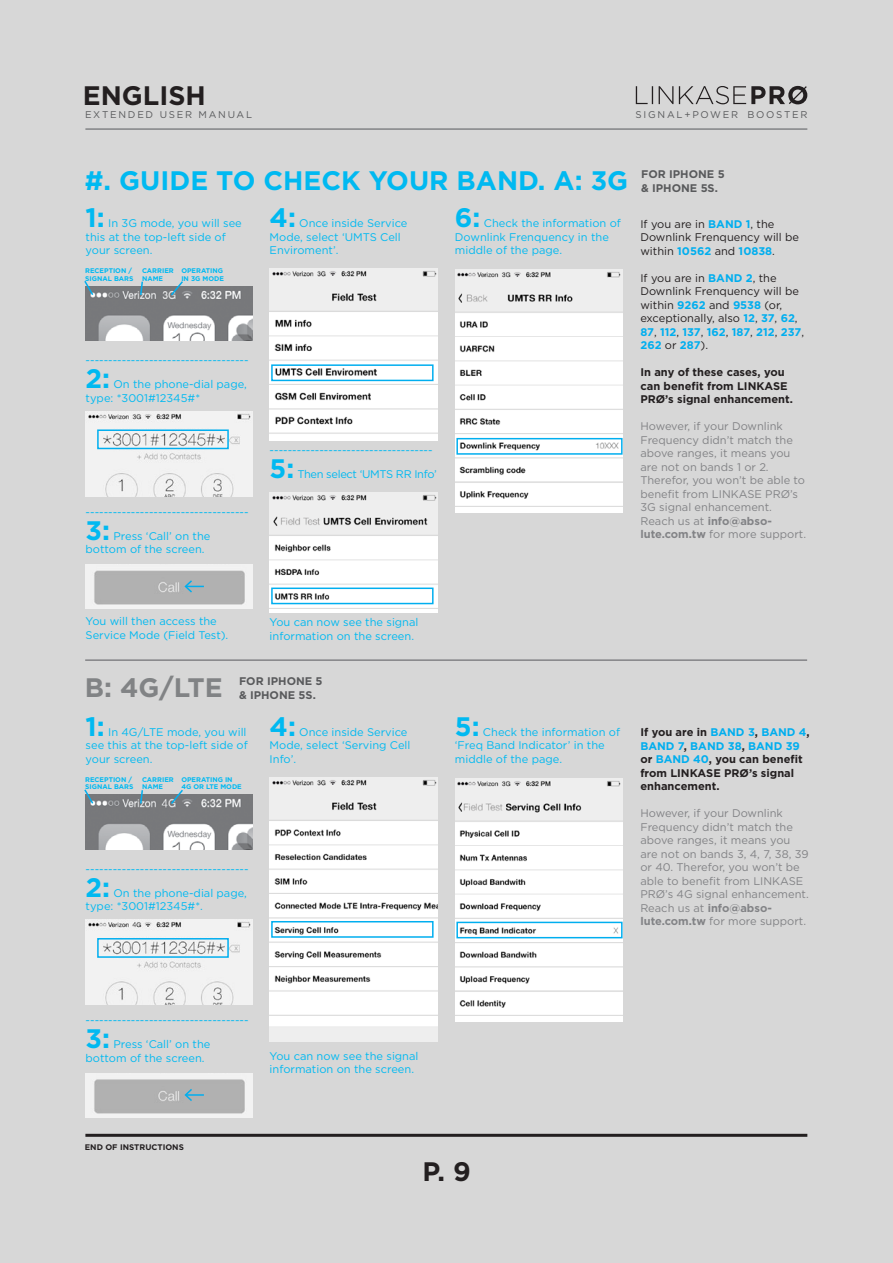
<style>
.page{position:relative;width:893px;height:1263px;background:#d7d7d7}
.page>*{position:absolute;margin:0;border:0;box-sizing:border-box;transform-origin:0 0}
.t1{font:700 26.7px "Gotham HTF";color:#00b9f1}
.t2{font:700 26.7px "Gotham HTF";color:#231f20}
.t3{font:700 26.7px "Gotham HTF";color:#818385}
.t4{font:11.1px/13.5px "Gotham HTF";color:#00b9f1}
.t5{font:11.1px/13.5px "Gotham HTF";color:#828386}
.t6{font:11.1px/13.5px "Gotham HTF";color:#231f20}
.t7{font:700 11.1px/13.5px "Gotham HTF";color:#231f20}
.t8{font:700 11.1px/13.5px "Gotham HTF";color:#595a5c}
.t9{font:11.1px "Gotham HTF";letter-spacing:-.03em;color:#00b9f1}
.t10{font:9.75px "Gotham HTF";letter-spacing:.18em;color:#595a5c}
.t11{font:700 8.1px "Gotham HTF";color:#231f20}
.t12{font:700 6.75px/7.5px "Gotham HTF";color:#00b9f1}
.s1{font-weight:700;color:#00aeef}
.s2{font-weight:700}
.s3{color:#00aeef}
</style>
<div class="page">
<hr style="left:85px;top:659px;width:722px;height:2px;background:#828386">
<img style="left:456px;top:270px;width:167px;height:243px">
<img style="left:270px;top:493px;width:168px;height:120px">
<img style="left:270px;top:269px;width:168px;height:171px">
<img style="left:85px;top:286px;width:167px;height:55px">
<hr style="left:85px;top:128px;width:722px;height:2px;background:#828386">
<svg style="left:636px;top:86px;width:171px;height:18px"></svg>
<hr style="left:85px;top:1134px;width:722px;height:3px;background:#231f20">
<svg style="left:84px;top:281px;width:11px;height:16px"></svg>
<svg style="left:139px;top:281px;width:5px;height:16px"></svg>
<svg style="left:169px;top:281px;width:16px;height:16px"></svg>
<img style="left:85px;top:411px;width:167px;height:85px">
<img style="left:85px;top:564px;width:167px;height:44px">
<div style="left:97px;top:429px;width:132px;height:20px;border:2px solid #00aeef"></div>
<div style="left:271px;top:364px;width:163px;height:17px;border:2px solid #00aeef"></div>
<div style="left:456px;top:438px;width:167px;height:17px;border:2px solid #00aeef"></div>
<div style="left:271px;top:587px;width:163px;height:17px;border:2px solid #00aeef"></div>
<svg style="left:184px;top:580px;width:20px;height:12px"></svg>
<img style="left:456px;top:778px;width:167px;height:243px">
<img style="left:270px;top:777px;width:168px;height:265px">
<img style="left:85px;top:795px;width:167px;height:54px">
<svg style="left:84px;top:789px;width:11px;height:16px"></svg>
<svg style="left:139px;top:790px;width:5px;height:15px"></svg>
<svg style="left:169px;top:789px;width:16px;height:16px"></svg>
<img style="left:85px;top:920px;width:167px;height:85px">
<img style="left:85px;top:1073px;width:167px;height:44px">
<div style="left:97px;top:938px;width:132px;height:20px;border:2px solid #00aeef"></div>
<div style="left:271px;top:921px;width:163px;height:17px;border:2px solid #00aeef"></div>
<div style="left:456px;top:922px;width:167px;height:16px;border:2px solid #00aeef"></div>
<svg style="left:184px;top:1089px;width:20px;height:12px"></svg>
<h1 class="t2" style="left:83px;top:80px;width:124px">ENGLISH</h1>
<p class="t10" style="left:85px;top:109px;width:169px">EXTENDED USER MANUAL</p>
<p class="t10" style="left:636px;top:109px;width:173px">SIGNAL+POWER BOOSTER</p>
<h1 class="t1" style="left:85px;top:165px;width:545px">#. GUIDE TO CHECK YOUR BAND. A: 3G</h1>
<p class="t8" style="left:641px;top:167px;width:85px">FOR IPHONE 5 &amp; IPHONE 5S.</p>
<h1 class="t1" style="left:86px;top:202px;width:21px">1:</h1>
<p class="t4" style="left:86px;top:216px;width:158px;text-indent:23px">In 3G mode, you will see this at the top-left side of your screen.</p>
<p class="t12" style="left:85px;top:267px;width:50px">RECEPTION /<br>SIGNAL BARS</p>
<p class="t12" style="left:142px;top:267px;width:33px">CARRIER<br>NAME</p>
<p class="t12" style="left:181px;top:267px;width:44px">OPERATING<br>IN 3G MODE</p>
<p class="t4" style="left:86px;top:353px;width:165px">------------------------------------</p>
<h1 class="t1" style="left:86px;top:363px;width:26px">2:</h1>
<p class="t4" style="left:86px;top:377px;width:163px;text-indent:28px">On the phone-dial page, type: *3001#12345#*</p>
<p class="t4" style="left:86px;top:505px;width:165px">------------------------------------</p>
<h1 class="t1" style="left:86px;top:515px;width:26px">3:</h1>
<p class="t4" style="left:86px;top:529px;width:126px;text-indent:28px">Press ‘Call’ on the bottom of the screen.</p>
<h1 class="t1" style="left:270px;top:202px;width:28px">4:</h1>
<p class="t4" style="left:270px;top:216px;width:139px;text-indent:30px">Once inside Service<br>Mode, select ‘UMTS Cell<br>Enviroment’.</p>
<p class="t4" style="left:270px;top:443px;width:165px">------------------------------------</p>
<h1 class="t1" style="left:270px;top:453px;width:26px">5:</h1>
<p class="t9" style="left:297px;top:468px;width:141px">Then select ‘UMTS RR Info’</p>
<h1 class="t1" style="left:455px;top:202px;width:27px">6:</h1>
<p class="t4" style="left:455px;top:216px;width:168px;text-indent:29px">Check the information of<br>Downlink Frenquency in the middle of the page.</p>
<p class="t6" style="left:640px;top:217px;width:160px">If you are in <span class="s1">BAND 1</span>, the<br>Downlink Frenquency will be within <span class="s1">10562</span> and <span class="s1">10838</span>.</p>
<p class="t6" style="left:640px;top:271px;width:165px">If you are in <span class="s1">BAND 2</span>, the<br>Downlink Frenquency will be within <span class="s1">9262</span> and <span class="s1">9538</span> (or, exceptionally, also <span class="s1">12</span>, <span class="s1">37</span>, <span class="s1">62</span>,<br><span class="s1">87</span>, <span class="s1">112</span>, <span class="s1">137</span>, <span class="s1">162</span>, <span class="s1">187</span>, <span class="s1">212</span>, <span class="s1">237</span>,<br><span class="s1">262</span> or <span class="s1">287</span>).</p>
<p class="t7" style="left:640px;top:365px;width:154px">In any of these cases, you can benefit from LINKASE<br>PRØ’s signal enhancement.</p>
<p class="t5" style="left:640px;top:419px;width:167px">However, if your Downlink<br>Frequency didn’t match the above ranges, it means you are not on bands 1 or 2.<br>Therefor, you won’t be able to benefit from LINKASE PRØ’s<br>3G signal enhancement.<br>Reach us at <span class="s2">info@abso&shy;lute.com.tw</span> for more support.</p>
<p class="t4" style="left:86px;top:614px;width:144px">You will then access the<br>Service Mode (Field Test).</p>
<p class="t4" style="left:270px;top:615px;width:150px">You can now see the signal information on the screen.</p>
<h1 class="t3" style="left:85px;top:672px;width:139px">B: 4G/LTE</h1>
<p class="t8" style="left:239px;top:674px;width:85px">FOR IPHONE 5 &amp; IPHONE 5S.</p>
<h1 class="t1" style="left:86px;top:711px;width:21px">1:</h1>
<p class="t4" style="left:86px;top:725px;width:164px;text-align:justify;text-indent:23px">In 4G/LTE mode, you will see this at the top-left side of your screen.</p>
<p class="t12" style="left:85px;top:775px;width:50px">RECEPTION /<br>SIGNAL BARS</p>
<p class="t12" style="left:142px;top:775px;width:33px">CARRIER<br>NAME</p>
<p class="t12" style="left:181px;top:775px;width:62px">OPERATING IN<br>4G OR LTE MODE</p>
<h1 class="t1" style="left:270px;top:711px;width:28px">4:</h1>
<p class="t4" style="left:270px;top:725px;width:142px;text-indent:30px">Once inside Service<br>Mode, select ‘Serving Cell<br>Info’.</p>
<p class="t4" style="left:86px;top:862px;width:165px">------------------------------------</p>
<h1 class="t1" style="left:86px;top:872px;width:26px">2:</h1>
<p class="t4" style="left:86px;top:886px;width:163px;text-indent:28px">On the phone-dial page, type: *3001#12345#*.</p>
<h1 class="t1" style="left:455px;top:711px;width:26px">5:</h1>
<p class="t4" style="left:455px;top:725px;width:167px;text-indent:28px">Check the information of ‘Freq Band Indicator’ in the middle of the page.</p>
<p class="t7" style="left:640px;top:725px;width:171px">If you are in <span class="s3">BAND 3</span>, <span class="s3">BAND 4</span>,<br><span class="s3">BAND 7</span>, <span class="s3">BAND 38</span>, <span class="s3">BAND 39 </span>or <span class="s3">BAND 40</span>, you can benefit from LINKASE PRØ’s signal enhancement.</p>
<p class="t5" style="left:640px;top:806px;width:170px">However, if your Downlink<br>Frequency didn’t match the above ranges, it means you are not on bands 3, 4, 7, 38, 39 or 40. Therefor, you won’t be able to benefit from LINKASE<br>PRØ’s 4G signal enhancement.<br>Reach us at <span class="s2">info@abso&shy;lute.com.tw</span> for more support.</p>
<p class="t4" style="left:86px;top:1013px;width:165px">------------------------------------</p>
<h1 class="t1" style="left:86px;top:1023px;width:26px">3:</h1>
<p class="t4" style="left:86px;top:1037px;width:126px;text-indent:28px">Press ‘Call’ on the bottom of the screen.</p>
<p class="t4" style="left:270px;top:1049px;width:150px">You can now see the signal information on the screen.</p>
<p class="t11" style="left:85px;top:1142px;width:101px">END OF INSTRUCTIONS</p>
<h1 class="t2" style="left:422px;top:1156px;width:50px">P. 9</h1>
</div>
